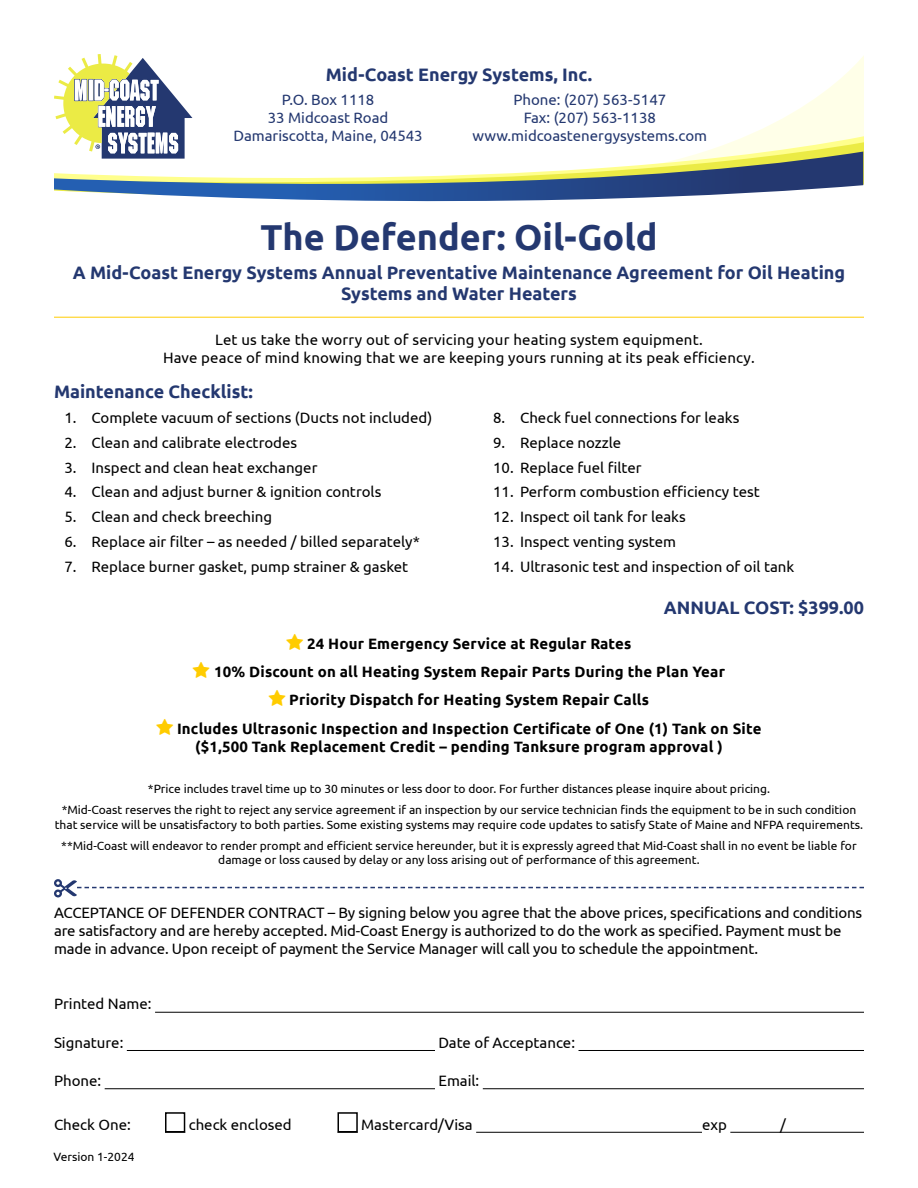
<style>
.page{position:relative;width:918px;height:1188px;background:#fff}
.page>*{position:absolute;margin:0;border:0;box-sizing:border-box;transform-origin:0 0}
.Header_1{font:700 36px "Ubuntu";color:#243870}
.Header_1_1{font:700 18px/21.6px "Ubuntu";color:#243870;text-align:center}
.Header_3{font:700 18px "Ubuntu";color:#243870}
.Price{font:700 18px "Ubuntu";color:#243870}
.Form_Intro{font:15px/18px "Ubuntu";color:#000}
.Paragraph_4{font:700 15px/18px "Ubuntu";letter-spacing:.01em;color:#000}
.Paragraph_1{font:15px/18px "Ubuntu";letter-spacing:.01em;color:#000;text-align:center}
.t1{font:15px/18px "Ubuntu";color:#243870;text-align:center}
.Small_Print{font:12px/14.4px "Ubuntu";color:#000;text-align:center}
</style>
<div class="page">
<svg style="left:761px;top:57px;width:102px;height:73px"></svg>
<svg style="left:747px;top:130px;width:116px;height:6px"></svg>
<svg style="left:704px;top:136px;width:159px;height:16px;background:#fcfcc9"></svg>
<svg style="left:54px;top:152px;width:809px;height:50px"></svg>
<svg style="left:54px;top:54px;width:138px;height:105px"></svg>
<svg style="left:54px;top:879px;width:810px;height:19px"></svg>
<hr style="left:54px;top:1012px;width:810px;height:1px;background:#000">
<div style="left:54px;top:1008px;width:101px;height:7px;background:#fff"></div>
<hr style="left:54px;top:1050px;width:810px;height:1px;background:#000">
<div style="left:54px;top:1046px;width:73px;height:7px;background:#fff"></div>
<div style="left:435px;top:1046px;width:144px;height:7px;background:#fff"></div>
<hr style="left:54px;top:1088px;width:810px;height:1px;background:#000">
<div style="left:54px;top:1084px;width:51px;height:8px;background:#fff"></div>
<div style="left:435px;top:1084px;width:48px;height:8px;background:#fff"></div>
<hr style="left:54px;top:1132px;width:810px;height:1px;background:#000">
<div style="left:54px;top:1128px;width:111px;height:7px;background:#fff"></div>
<div style="left:185px;top:1128px;width:153px;height:7px;background:#fff"></div>
<div style="left:358px;top:1128px;width:118px;height:7px;background:#fff"></div>
<div style="left:702px;top:1128px;width:28px;height:7px;background:#fff"></div>
<div style="left:165px;top:1112px;width:20px;height:20px;border:2px solid #000"></div>
<div style="left:338px;top:1112px;width:20px;height:20px;border:2px solid #000"></div>
<hr style="left:54px;top:317px;width:810px;height:1px;background:#fc0">
<p class="Header_1_1" style="left:326px;top:63px;width:268px">Mid-Coast Energy Systems, Inc.</p>
<p class="t1" style="left:234px;top:91px;width:191px">P.O. Box 1118<br>33 Midcoast Road<br>Damariscotta, Maine, 04543</p>
<p class="t1" style="left:473px;top:91px;width:236px">Phone: (207) 563-5147<br>Fax: (207) 563-1138 www.midcoastenergysystems.com</p>
<p class="Header_1" style="left:260px;top:216px;width:399px">The Defender: Oil-Gold</p>
<p class="Header_1_1" style="left:73px;top:261px;width:774px">A Mid-Coast Energy Systems Annual Preventative Maintenance Agreement for Oil Heating<br>Systems and Water Heaters</p>
<p class="Paragraph_1" style="left:163px;top:331px;width:593px">Let us take the worry out of servicing your heating system equipment.<br>Have peace of mind knowing that we are keeping yours running at its peak efficiency.</p>
<p class="Header_3" style="left:54px;top:381px;width:201px">Maintenance Checklist:</p>
<p class="Form_Intro" style="left:64px;top:408px;width:369px">1. Complete vacuum of sections (Ducts not included)</p>
<p class="Form_Intro" style="left:64px;top:433px;width:234px">2. Clean and calibrate electrodes</p>
<p class="Form_Intro" style="left:64px;top:458px;width:254px">3. Inspect and clean heat exchanger</p>
<p class="Form_Intro" style="left:64px;top:483px;width:318px">4. Clean and adjust burner &amp; ignition controls</p>
<p class="Form_Intro" style="left:64px;top:507px;width:209px">5. Clean and check breeching</p>
<p class="Form_Intro" style="left:64px;top:532px;width:357px">6. Replace air filter – as needed / billed separately*</p>
<p class="Form_Intro" style="left:64px;top:557px;width:345px">7. Replace burner gasket, pump strainer &amp; gasket</p>
<p class="Form_Intro" style="left:493px;top:408px;width:248px">8. Check fuel connections for leaks</p>
<p class="Form_Intro" style="left:493px;top:433px;width:130px">9. Replace nozzle</p>
<p class="Form_Intro" style="left:493px;top:458px;width:150px">10. Replace fuel filter</p>
<p class="Form_Intro" style="left:493px;top:483px;width:268px">11. Perform combustion efficiency test</p>
<p class="Form_Intro" style="left:493px;top:507px;width:194px">12. Inspect oil tank for leaks</p>
<p class="Form_Intro" style="left:493px;top:532px;width:184px">13. Inspect venting system</p>
<p class="Form_Intro" style="left:493px;top:557px;width:303px">14. Ultrasonic test and inspection of oil tank</p>
<p class="Price" style="left:664px;top:596px;width:202px">ANNUAL COST: $399.00</p>
<p class="Paragraph_4" style="left:307px;top:634px;width:326px">24 Hour Emergency Service at Regular Rates</p>
<p class="Paragraph_4" style="left:214px;top:662px;width:512px">10% Discount on all Heating System Repair Parts During the Plan Year</p>
<p class="Paragraph_4" style="left:289px;top:691px;width:361px">Priority Dispatch for Heating System Repair Calls</p>
<p class="Paragraph_4" style="left:195px;top:719px;width:568px;text-indent:-18px">Includes Ultrasonic Inspection and Inspection Certificate of One (1) Tank on Site ($1,500 Tank Replacement Credit – pending Tanksure program approval )</p>
<p class="Small_Print" style="left:148px;top:781px;width:624px">*Price includes travel time up to 30 minutes or less door to door. For further distances please inquire about pricing.</p>
<p class="Small_Print" style="left:55px;top:802px;width:810px">*Mid-Coast reserves the right to reject any service agreement if an inspection by our service technician finds the equipment to be in such condition that service will be unsatisfactory to both parties. Some existing systems may require code updates to satisfy State of Maine and NFPA requirements.</p>
<p class="Small_Print" style="left:61px;top:838px;width:797px">**Mid-Coast will endeavor to render prompt and efficient service hereunder, but it is expressly agreed that Mid-Coast shall in no event be liable for damage or loss caused by delay or any loss arising out of performance of this agreement.</p>
<p class="Form_Intro" style="left:54px;top:903px;width:810px">ACCEPTANCE OF DEFENDER CONTRACT – By signing below you agree that the above prices, specifications and conditions are satisfactory and are hereby accepted. Mid-Coast Energy is authorized to do the work as specified. Payment must be made in advance. Upon receipt of payment the Service Manager will call you to schedule the appointment.</p>
<p class="Form_Intro" style="left:54px;top:995px;width:99px">Printed Name:</p>
<p class="Form_Intro" style="left:54px;top:1033px;width:71px">Signature:</p>
<p class="Form_Intro" style="left:438px;top:1033px;width:138px">Date of Acceptance:</p>
<p class="Form_Intro" style="left:54px;top:1071px;width:49px">Phone:</p>
<p class="Form_Intro" style="left:438px;top:1071px;width:42px">Email:</p>
<p class="Form_Intro" style="left:54px;top:1115px;width:78px">Check One:</p>
<p class="Form_Intro" style="left:189px;top:1115px;width:105px">check enclosed</p>
<p class="Form_Intro" style="left:361px;top:1115px;width:113px">Mastercard/Visa</p>
<p class="Form_Intro" style="left:702px;top:1115px;width:26px">exp</p>
<p class="Form_Intro" style="left:780px;top:1115px;width:7px">/</p>
<p class="Small_Print" style="left:53px;top:1149px;width:83px">Version 1-2024</p>
</div>
